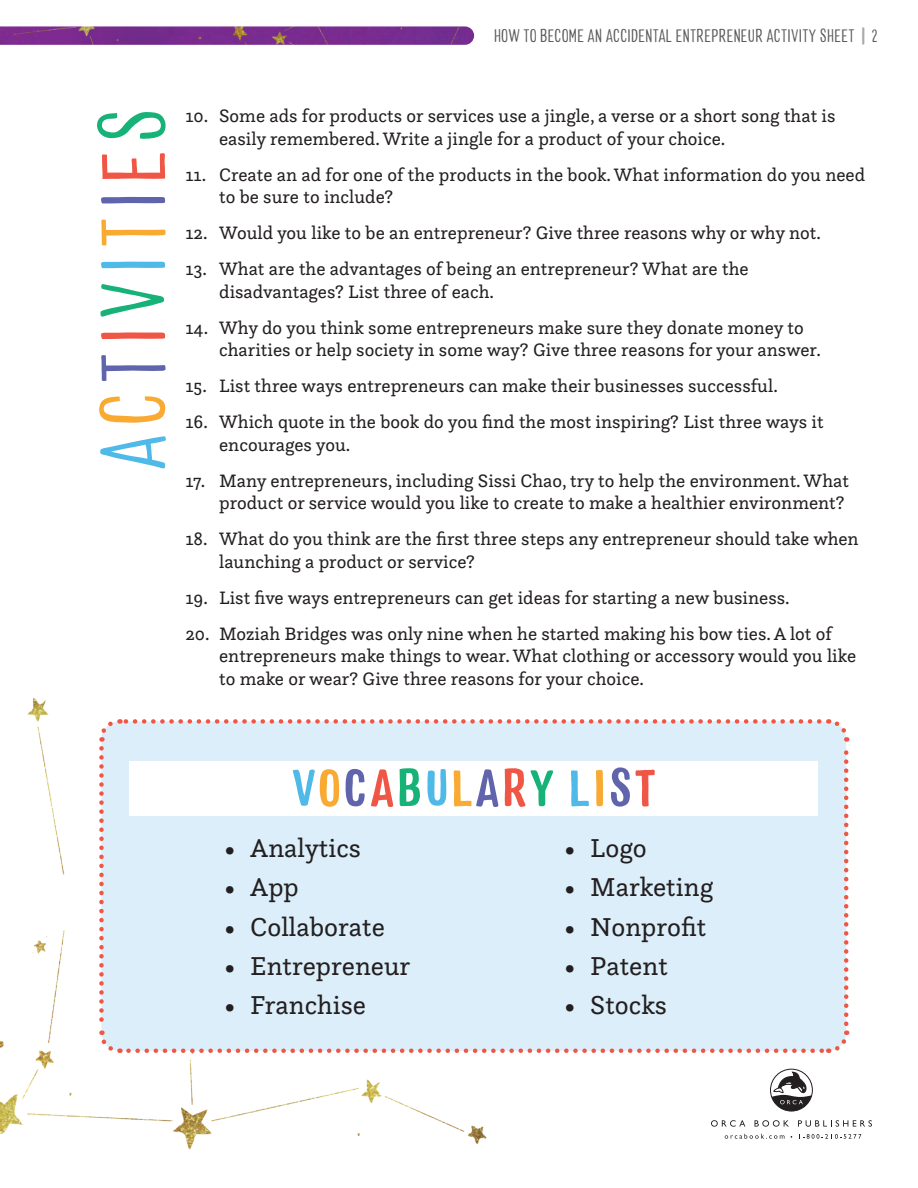
<style>
.page{position:relative;width:918px;height:1188px;background:#fff}
.page>*{position:absolute;margin:0;border:0;box-sizing:border-box;transform-origin:0 0}
.t1{font:300 condensed 90px "Colby";letter-spacing:.1em;color:#4fb9e8}
.t2{font:51px "Colby Cd Bld";letter-spacing:.06em;color:#4fb9e8}
.t3{font:27px "Questa Slab";color:#231f20}
.t4{font:18.75px/22.5px "Questa Slab";color:#231f20}
.t5{font:300 condensed 18px "Colby";letter-spacing:.02em;color:#57585a}
.s1{font-weight:900;color:#a8a9ad}
.s2{color:#f8aa32}
.s3{color:#6064ac}
.s4{color:#f05645}
.s5{color:#16b277}
</style>
<div class="page">
<img style="left:0;top:26px;width:474px;height:19px">
<img style="left:0;top:698px;width:487px;height:452px">
<div style="left:101px;top:721px;width:745px;height:330px;background:#dbeef9;border-radius:18px"></div>
<svg style="left:98px;top:748px;width:22px;height:308px"></svg>
<svg style="left:128px;top:1031px;width:722px;height:23px"></svg>
<svg style="left:827px;top:719px;width:23px;height:305px"></svg>
<svg style="left:97px;top:718px;width:722px;height:24px"></svg>
<div style="left:129px;top:761px;width:689px;height:54px;background:#fff"></div>
<div style="left:770px;top:1069px;width:43px;height:42px;border:1px solid #231f20;border-radius:50%"></div>
<svg style="left:772px;top:1072px;width:40px;height:39px"></svg>
<svg style="left:711px;top:1120px;width:34px;height:7px"></svg>
<svg style="left:755px;top:1120px;width:34px;height:7px"></svg>
<svg style="left:798px;top:1120px;width:74px;height:7px"></svg>
<svg style="left:725px;top:1134px;width:59px;height:5px"></svg>
<svg style="left:799px;top:1134px;width:62px;height:5px"></svg>
<p class="t5" style="left:494px;top:26px;width:385px">HOW TO BECOME AN ACCIDENTAL ENTREPRENEUR ACTIVITY SHEET <span class="s1">|</span> 2</p>
<h1 class="t1" style="left:80px;top:470px;width:364px;rotate:-90deg">A<span class="s2">C</span><span class="s3">T</span><span class="s4">I</span><span class="s5">V</span>I<span class="s2">T</span><span class="s3">I</span><span class="s4">E</span><span class="s5">S</span></h1>
<p class="t4" style="left:219px;top:104px;width:618px;text-indent:-34px">10. Some ads for products or services use a jingle, a verse or a short song that is easily remembered. Write a jingle for a product of your choice.</p>
<p class="t4" style="left:219px;top:163px;width:648px;text-indent:-34px">11. Create an ad for one of the products in the book. What information do you need to be sure to include?</p>
<p class="t4" style="left:185px;top:221px;width:637px">12. Would you like to be an entrepreneur? Give three reasons why or why not.</p>
<p class="t4" style="left:219px;top:257px;width:531px;text-indent:-34px">13. What are the advantages of being an entrepreneur? What are the disadvantages? List three of each.</p>
<p class="t4" style="left:219px;top:316px;width:603px;text-indent:-34px">14. Why do you think some entrepreneurs make sure they donate money to charities or help society in some way? Give three reasons for your answer.</p>
<p class="t4" style="left:185px;top:374px;width:594px">15. List three ways entrepreneurs can make their businesses successful.</p>
<p class="t4" style="left:219px;top:410px;width:606px;text-indent:-34px">16. Which quote in the book do you find the most inspiring? List three ways it encourages you.</p>
<p class="t4" style="left:185px;top:469px;width:665px;text-align:right">17. Many entrepreneurs, including Sissi Chao, try to help the environment. What product or service would you like to create to make a healthier environment?</p>
<p class="t4" style="left:219px;top:527px;width:641px;text-indent:-34px">18. What do you think are the first three steps any entrepreneur should take when launching a product or service?</p>
<p class="t4" style="left:185px;top:586px;width:606px">19. List five ways entrepreneurs can get ideas for starting a new business.</p>
<p class="t4" style="left:219px;top:622px;width:639px;text-indent:-34px">20. Moziah Bridges was only nine when he started making his bow ties. A lot of entrepreneurs make things to wear. What clothing or accessory would you like to make or wear? Give three reasons for your choice.</p>
<h2 class="t2" style="left:292px;top:757px;width:366px">V<span class="s2">O</span><span class="s3">C</span><span class="s4">A</span><span class="s5">B</span>U<span class="s2">L</span><span class="s3">A</span><span class="s4">R</span><span class="s5">Y</span> L<span class="s2">I</span><span class="s3">S</span><span class="s4">T</span></h2>
<h3 class="t3" style="left:223px;top:831px;width:139px">• Analytics</h3>
<h3 class="t3" style="left:223px;top:870px;width:77px">• App</h3>
<h3 class="t3" style="left:223px;top:909px;width:163px">• Collaborate</h3>
<h3 class="t3" style="left:223px;top:949px;width:189px">• Entrepreneur</h3>
<h3 class="t3" style="left:223px;top:988px;width:144px">• Franchise</h3>
<h3 class="t3" style="left:563px;top:831px;width:85px">• Logo</h3>
<h3 class="t3" style="left:563px;top:870px;width:151px">• Marketing</h3>
<h3 class="t3" style="left:563px;top:909px;width:145px">• Nonprofit</h3>
<h3 class="t3" style="left:563px;top:949px;width:106px">• Patent</h3>
<h3 class="t3" style="left:563px;top:988px;width:105px">• Stocks</h3>
</div>
